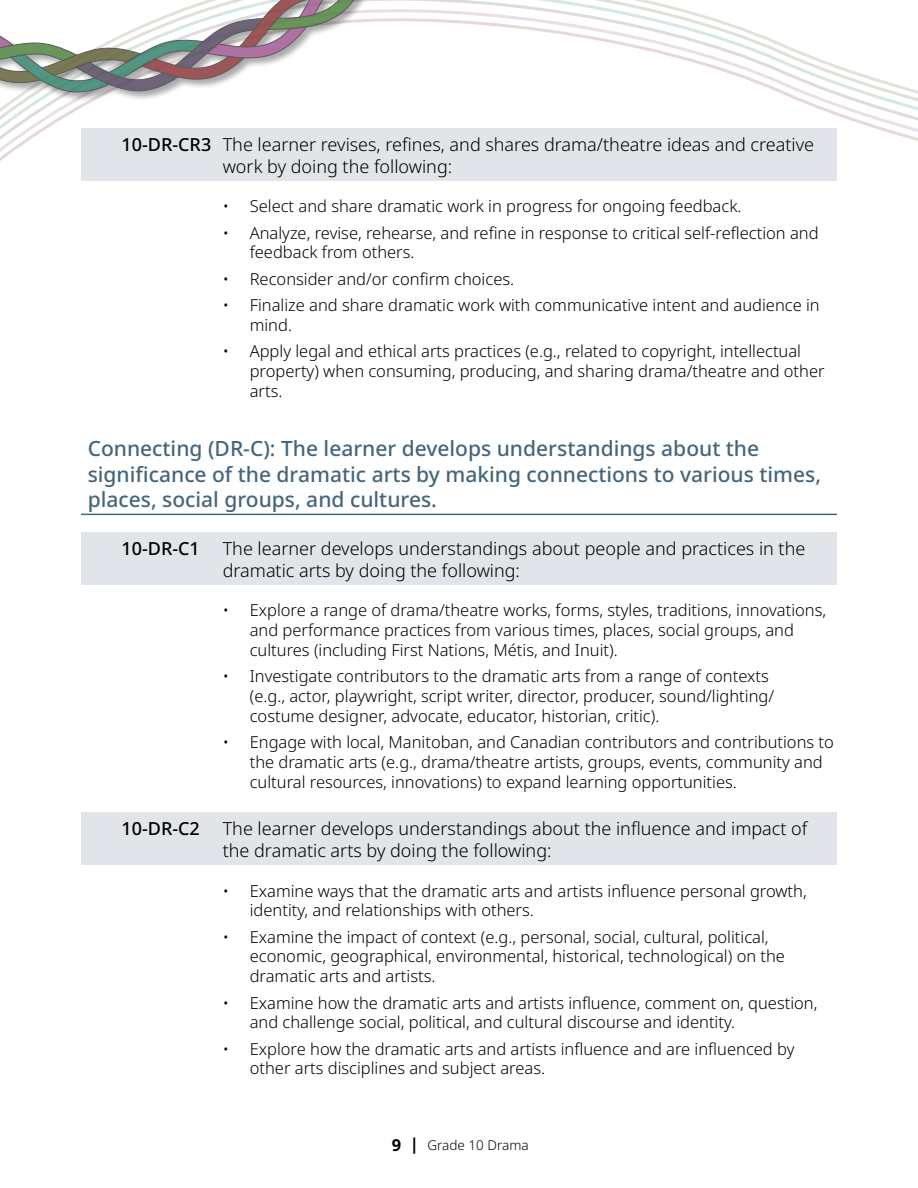
<style>
.page{position:relative;width:918px;height:1188px;background:#fff}
.page>*{position:absolute;margin:0;border:0;box-sizing:border-box;transform-origin:0 0}
.Header_Outcomes{font:500 21px/25.2px "Noto Sans";color:#45657d}
.GLO_arts{font:300 18px/21.6px "Noto Sans";color:#000}
.GLO_arts-2{font:500 18px "Noto Sans";color:#000}
.t1{font:300 16.5px/19.8px "Noto Sans";color:#000}
.t2{font:300 13.5px "Noto Sans";color:#000}
.s1{font-weight:500}
.s2{font-weight:700;font-size:16.5px}
</style>
<div class="page">
<svg style="left:0;top:0;width:918px;height:161px"></svg>
<div style="left:0;top:0;width:515px;height:102px;background:#000;opacity:.4"></div>
<svg style="left:0;top:0;width:407px;height:96px"></svg>
<div style="left:81px;top:129px;width:756px;height:52px;background:#e1e4e8"></div>
<hr style="left:81px;top:514px;width:756px;height:1px;background:#45657d">
<div style="left:81px;top:532px;width:756px;height:53px;background:#e1e4e8"></div>
<div style="left:81px;top:813px;width:756px;height:52px;background:#e1e4e8"></div>
<h4 class="GLO_arts" style="left:223px;top:134px;width:593px;text-indent:-101px"><span class="s1">10-DR-CR3</span> The learner revises, refines, and shares drama/theatre ideas and creative work by doing the following:</h4>
<p class="t1" style="left:223px;top:197px;width:520px">• Select and share dramatic work in progress for ongoing feedback.</p>
<p class="t1" style="left:250px;top:223px;width:570px;text-indent:-27px">• Analyze, revise, rehearse, and refine in response to critical self-reflection and feedback from others.</p>
<p class="t1" style="left:223px;top:269px;width:293px">• Reconsider and/or confirm choices.</p>
<p class="t1" style="left:250px;top:296px;width:572px;text-indent:-27px">• Finalize and share dramatic work with communicative intent and audience in mind.</p>
<p class="t1" style="left:250px;top:342px;width:576px;text-indent:-27px">• Apply legal and ethical arts practices (e.g., related to copyright, intellectual property) when consuming, producing, and sharing drama/theatre and other arts.</p>
<h3 class="Header_Outcomes" style="left:88px;top:437px;width:735px">Connecting (DR-C): The learner develops understandings about the significance of the dramatic arts by making connections to various times, places, social groups, and cultures.</h3>
<h4 class="GLO_arts-2" style="left:122px;top:536px;width:80px">10-DR-C1</h4>
<h4 class="GLO_arts" style="left:223px;top:538px;width:584px">The learner develops understandings about people and practices in the dramatic arts by doing the following:</h4>
<p class="t1" style="left:250px;top:601px;width:578px;text-indent:-27px">• Explore a range of drama/theatre works, forms, styles, traditions, innovations, and performance practices from various times, places, social groups, and cultures (including First Nations, Métis, and Inuit).</p>
<p class="t1" style="left:250px;top:667px;width:526px;text-indent:-27px">• Investigate contributors to the dramatic arts from a range of contexts (e.g., actor, playwright, script writer, director, producer, sound/lighting/ costume designer, advocate, educator, historian, critic).</p>
<p class="t1" style="left:250px;top:733px;width:586px;text-indent:-27px">• Engage with local, Manitoban, and Canadian contributors and contributions to the dramatic arts (e.g., drama/theatre artists, groups, events, community and cultural resources, innovations) to expand learning opportunities.</p>
<h4 class="GLO_arts-2" style="left:122px;top:816px;width:80px">10-DR-C2</h4>
<h4 class="GLO_arts" style="left:223px;top:818px;width:586px">The learner develops understandings about the influence and impact of the dramatic arts by doing the following:</h4>
<p class="t1" style="left:250px;top:881px;width:559px;text-indent:-27px">• Examine ways that the dramatic arts and artists influence personal growth, identity, and relationships with others.</p>
<p class="t1" style="left:250px;top:927px;width:537px;text-indent:-27px">• Examine the impact of context (e.g., personal, social, cultural, political, economic, geographical, environmental, historical, technological) on the dramatic arts and artists.</p>
<p class="t1" style="left:250px;top:993px;width:569px;text-indent:-27px">• Examine how the dramatic arts and artists influence, comment on, question, and challenge social, political, and cultural discourse and identity.</p>
<p class="t1" style="left:250px;top:1039px;width:546px;text-indent:-27px">• Explore how the dramatic arts and artists influence and are influenced by other arts disciplines and subject areas.</p>
<p class="t2" style="left:392px;top:1135px;width:138px"><span class="s2">9 |</span> Grade 10 Drama</p>
</div>
